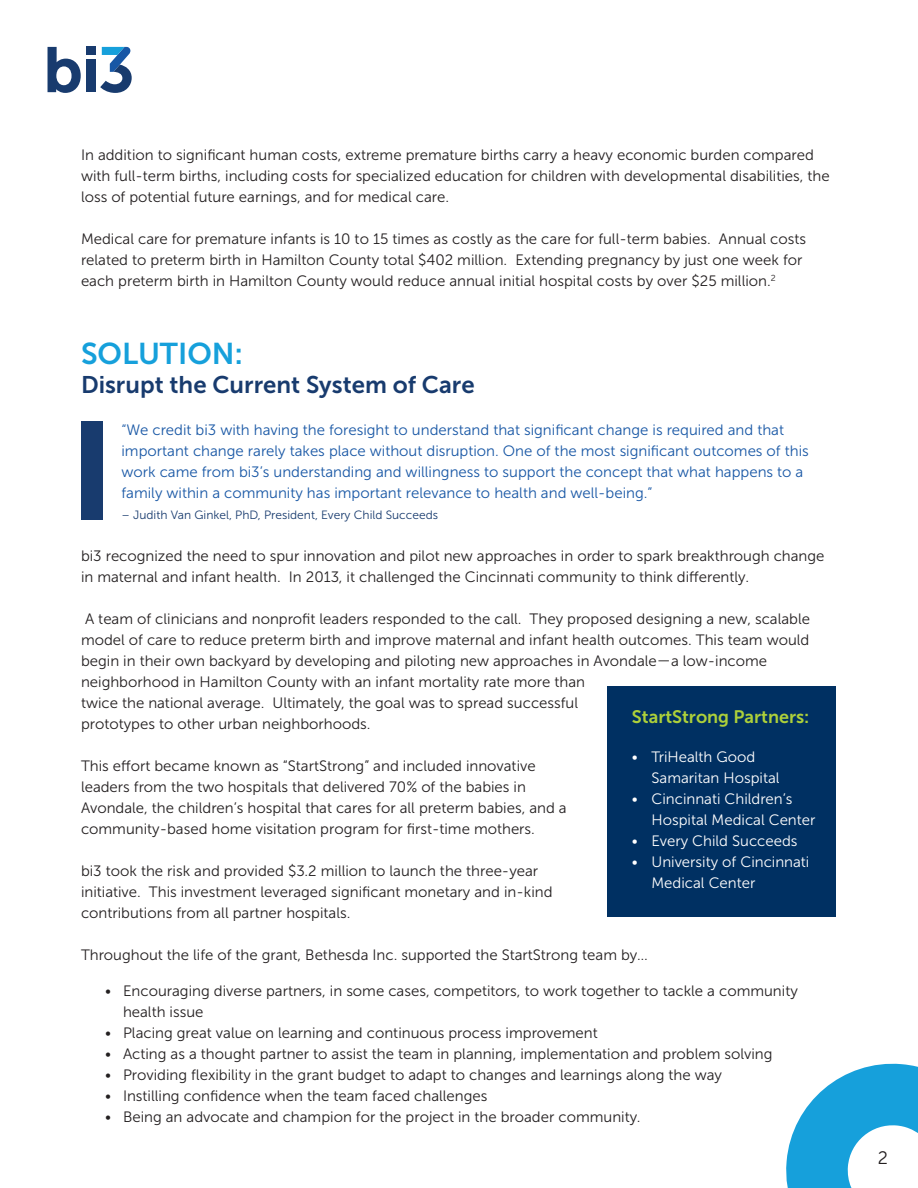
<style>
.page{position:relative;width:918px;height:1188px;background:#fff}
.page>*{position:absolute;margin:0;border:0;box-sizing:border-box;transform-origin:0 0}
.t1{font:30px "Museo Sans 700";color:#16a0db}
.t2{font:24px "Museo Sans 700";color:#183b6e}
.t3{font:18px "Museo Sans 700";color:#add03a}
.t4{font:18px "Museo Sans 300";color:#231f20}
.t5{font:15px/21px "Museo Sans 300";color:#231f20}
.t6{font:15px/21px "Museo Sans 300";color:#1857a5}
.t7{font:15px/21px "Museo Sans 300";color:#fff}
.t8{font:12px "Museo Sans 300";color:#183b6e}
</style>
<div class="page">
<svg style="left:786px;top:1063px;width:132px;height:125px"></svg>
<svg style="left:48px;top:47px;width:33px;height:46px"></svg>
<div style="left:86px;top:47px;width:9px;height:8px;background:#183b6e"></div>
<div style="left:86px;top:59px;width:9px;height:33px;background:#183b6e"></div>
<svg style="left:100px;top:47px;width:32px;height:46px"></svg>
<div style="left:81px;top:421px;width:22px;height:99px;background:#183b6e"></div>
<div style="left:608px;top:686px;width:228px;height:230px;background:#003062"></div>
<p class="t5" style="left:81px;top:144px;width:750px">In addition to significant human costs, extreme premature births carry a heavy economic burden compared with full-term births, including costs for specialized education for children with developmental disabilities, the loss of potential future earnings, and for medical care.</p>
<p class="t5" style="left:81px;top:228px;width:727px">Medical care for premature infants is 10 to 15 times as costly as the care for full-term babies. Annual costs related to preterm birth in Hamilton County total $402 million. Extending pregnancy by just one week for each preterm birth in Hamilton County would reduce annual initial hospital costs by over $25 million.<sup>2</sup></p>
<p class="t1" style="left:81px;top:337px;width:164px">SOLUTION:</p>
<p class="t2" style="left:81px;top:371px;width:395px">Disrupt the Current System of Care</p>
<p class="t6" style="left:122px;top:419px;width:689px">“We credit bi3 with having the foresight to understand that significant change is required and that important change rarely takes place without disruption. One of the most significant outcomes of this work came from bi3’s understanding and willingness to support the concept that what happens to a family within a community has important relevance to health and well-being.”</p>
<p class="t8" style="left:122px;top:508px;width:318px">– Judith Van Ginkel, PhD, President, Every Child Succeeds</p>
<p class="t5" style="left:81px;top:545px;width:745px">bi3 recognized the need to spur innovation and pilot new approaches in order to spark breakthrough change in maternal and infant health. In 2013, it challenged the Cincinnati community to think differently.</p>
<p class="t5" style="left:81px;top:608px;width:731px">A team of clinicians and nonprofit leaders responded to the call. They proposed designing a new, scalable model of care to reduce preterm birth and improve maternal and infant health outcomes. This team would begin in their own backyard by developing and piloting new approaches in Avondale—a low-income neighborhood in Hamilton County with an infant mortality rate more than<br>twice the national average. Ultimately, the goal was to spread successful<br>prototypes to other urban neighborhoods.</p>
<p class="t5" style="left:81px;top:755px;width:487px">This effort became known as “StartStrong” and included innovative leaders from the two hospitals that delivered 70% of the babies in Avondale, the children’s hospital that cares for all preterm babies, and a community-based home visitation program for first-time mothers.</p>
<p class="t5" style="left:81px;top:860px;width:473px">bi3 took the risk and provided $3.2 million to launch the three-year initiative. This investment leveraged significant monetary and in-kind contributions from all partner hospitals.</p>
<p class="t5" style="left:81px;top:944px;width:568px">Throughout the life of the grant, Bethesda Inc. supported the StartStrong team by…</p>
<p class="t5" style="left:123px;top:980px;width:676px;text-indent:-18px">• Encouraging diverse partners, in some cases, competitors, to work together to tackle a community health issue</p>
<p class="t5" style="left:105px;top:1022px;width:494px">• Placing great value on learning and continuous process improvement</p>
<p class="t5" style="left:105px;top:1043px;width:669px">• Acting as a thought partner to assist the team in planning, implementation and problem solving</p>
<p class="t5" style="left:105px;top:1064px;width:619px">• Providing flexibility in the grant budget to adapt to changes and learnings along the way</p>
<p class="t5" style="left:105px;top:1085px;width:384px">• Instilling confidence when the team faced challenges</p>
<p class="t5" style="left:105px;top:1106px;width:537px">• Being an advocate and champion for the project in the broader community.</p>
<p class="t3" style="left:632px;top:707px;width:179px">StartStrong Partners:</p>
<p class="t7" style="left:651px;top:746px;width:130px;text-indent:-20px">• TriHealth Good<br>Samaritan Hospital</p>
<p class="t7" style="left:651px;top:788px;width:166px;text-indent:-20px">• Cincinnati Children’s<br>Hospital Medical Center</p>
<p class="t7" style="left:632px;top:830px;width:167px">• Every Child Succeeds</p>
<p class="t7" style="left:651px;top:851px;width:159px;text-indent:-20px">• University of Cincinnati<br>Medical Center</p>
<p class="t4" style="left:878px;top:1148px;width:12px">2</p>
</div>
